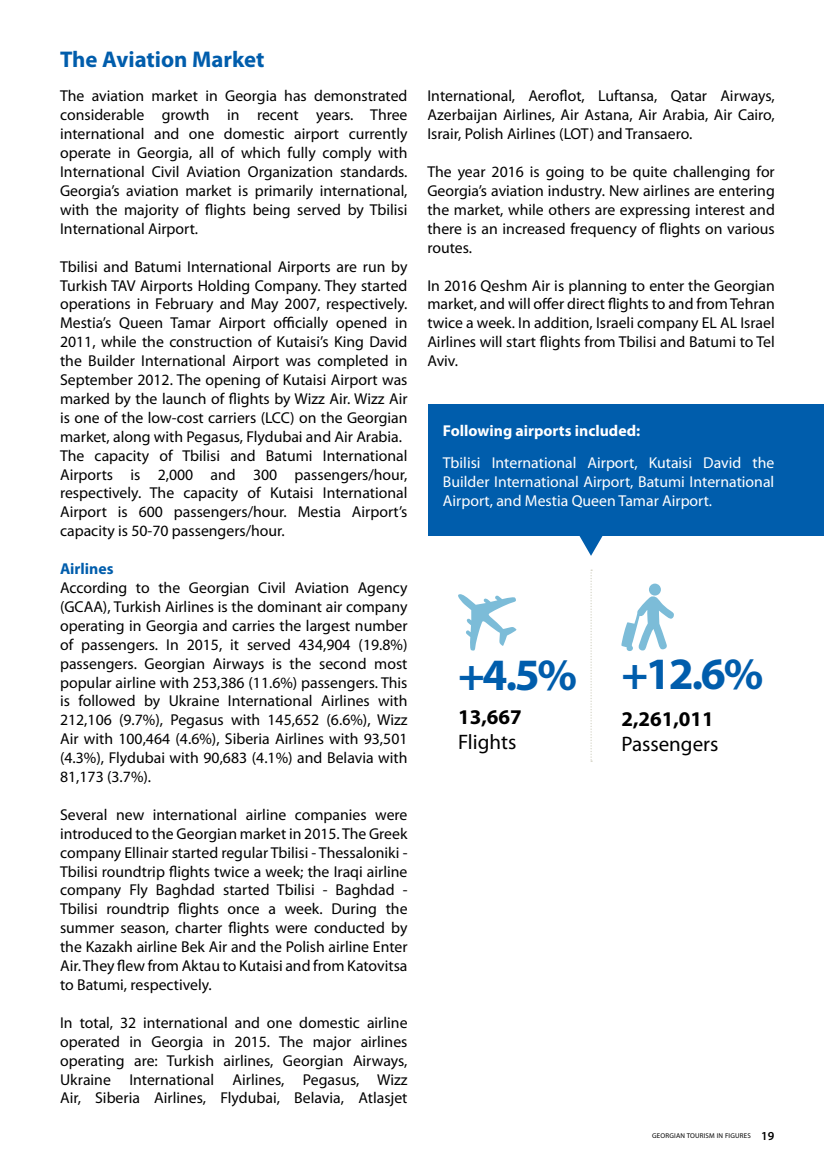
<style>
.page{position:relative;width:824px;height:1166px;background:#fff}
.page>*{position:absolute;margin:0;border:0;box-sizing:border-box;transform-origin:0 0}
.t1{font:700 44.98px "Myriad Pro";color:#005dac}
.t2{font:700 22.75px "Myriad Pro";color:#005dac}
.t3{font:21px "Myriad Pro";color:#000}
.t4{font:700 21px "Myriad Pro";color:#000}
.t5{font:15.75px/18.9px "Myriad Pro";color:#000;text-align:justify}
.t6{font:15.75px/18.9px "Myriad Pro";color:#fff;text-align:justify}
.t7{font:700 15.75px "Myriad Pro";color:#fff}
.t8{font:700 15.75px "Myriad Pro";color:#005dac}
.t9{font:7px "Myriad Pro";letter-spacing:.025em;color:#000}
.s1{font-weight:600;font-size:12.25px}
</style>
<div class="page">
<svg style="left:590px;top:569px;width:2px;height:193px"></svg>
<svg style="left:621px;top:596px;width:53px;height:55px"></svg>
<div style="left:649px;top:583px;width:11px;height:12px;background:#7cbcd8;border-radius:50%"></div>
<svg style="left:458px;top:594px;width:58px;height:57px"></svg>
<div style="left:428px;top:404px;width:395px;height:131px;background:#005dac"></div>
<svg style="left:578px;top:535px;width:25px;height:21px"></svg>
<h2 class="t2" style="left:60px;top:44px;width:206px">The Aviation Market</h2>
<p class="t5" style="left:60px;top:86px;width:349px">The aviation market in Georgia has demonstrated considerable growth in recent years. Three international and one domestic airport currently operate in Georgia, all of which fully comply with International Civil Aviation Organization standards.<br>Georgia’s aviation market is primarily international, with the majority of flights being served by Tbilisi International Airport.</p>
<p class="t5" style="left:60px;top:257px;width:349px;text-align:left">Tbilisi and Batumi International Airports are run by Turkish TAV Airports Holding Company. They started operations in February and May 2007, respectively.<br>Mestia’s Queen Tamar Airport officially opened in 2011, while the construction of Kutaisi’s King David the Builder International Airport was completed in September 2012. The opening of Kutaisi Airport was marked by the launch of flights by Wizz Air. Wizz Air is one of the low-cost carriers (LCC) on the Georgian market, along with Pegasus, Flydubai and Air Arabia.<br>The capacity of Tbilisi and Batumi International Airports is 2,000 and 300 passengers/hour, respectively. The capacity of Kutaisi International Airport is 600 passengers/hour. Mestia Airport’s capacity is 50-70 passengers/hour.</p>
<p class="t8" style="left:60px;top:558px;width:55px">Airlines</p>
<p class="t5" style="left:60px;top:578px;width:349px">According to the Georgian Civil Aviation Agency (GCAA), Turkish Airlines is the dominant air company operating in Georgia and carries the largest number of passengers. In 2015, it served 434,904 (19.8%) passengers. Georgian Airways is the second most popular airline with 253,386 (11.6%) passengers. This is followed by Ukraine International Airlines with 212,106 (9.7%), Pegasus with 145,652 (6.6%), Wizz Air with 100,464 (4.6%), Siberia Airlines with 93,501 (4.3%), Flydubai with 90,683 (4.1%) and Belavia with 81,173 (3.7%).</p>
<p class="t5" style="left:60px;top:805px;width:349px">Several new international airline companies were introduced to the Georgian market in 2015. The Greek company Ellinair started regular Tbilisi - Thessaloniki - Tbilisi roundtrip flights twice a week; the Iraqi airline company Fly Baghdad started Tbilisi - Baghdad - Tbilisi roundtrip flights once a week. During the summer season, charter flights were conducted by the Kazakh airline Bek Air and the Polish airline Enter Air. They flew from Aktau to Kutaisi and from Katovitsa to Batumi, respectively.</p>
<p class="t5" style="left:60px;top:1013px;width:349px">In total, 32 international and one domestic airline operated in Georgia in 2015. The major airlines operating are: Turkish airlines, Georgian Airways, Ukraine International Airlines, Pegasus, Wizz Air, Siberia Airlines, Flydubai, Belavia, Atlasjet</p>
<p class="t5" style="left:427px;top:86px;width:349px">International, Aeroflot, Luftansa, Qatar Airways, Azerbaijan Airlines, Air Astana, Air Arabia, Air Cairo, Israir, Polish Airlines (LOT) and Transaero.</p>
<p class="t5" style="left:427px;top:162px;width:349px">The year 2016 is going to be quite challenging for Georgia’s aviation industry. New airlines are entering the market, while others are expressing interest and there is an increased frequency of flights on various routes.</p>
<p class="t5" style="left:427px;top:275px;width:349px">In 2016 Qeshm Air is planning to enter the Georgian market, and will offer direct flights to and from Tehran twice a week. In addition, Israeli company EL AL Israel Airlines will start flights from Tbilisi and Batumi to Tel Aviv.</p>
<p class="t7" style="left:443px;top:421px;width:199px">Following airports included:</p>
<p class="t6" style="left:443px;top:453px;width:333px">Tbilisi International Airport, Kutaisi David the Builder International Airport, Batumi International Airport, and Mestia Queen Tamar Airport.</p>
<h1 class="t1" style="left:458px;top:644px;width:307px">+4.5% +12.6%</h1>
<h3 class="t4" style="left:458px;top:703px;width:65px">13,667</h3>
<h3 class="t3" style="left:458px;top:729px;width:60px">Flights</h3>
<h3 class="t4" style="left:621px;top:705px;width:94px">2,261,011</h3>
<h3 class="t3" style="left:621px;top:731px;width:98px">Passengers</h3>
<p class="t9" style="left:652px;top:1131px;width:124px">GEORGIAN TOURISM IN FIGURES <span class="s1">19</span></p>
</div>
